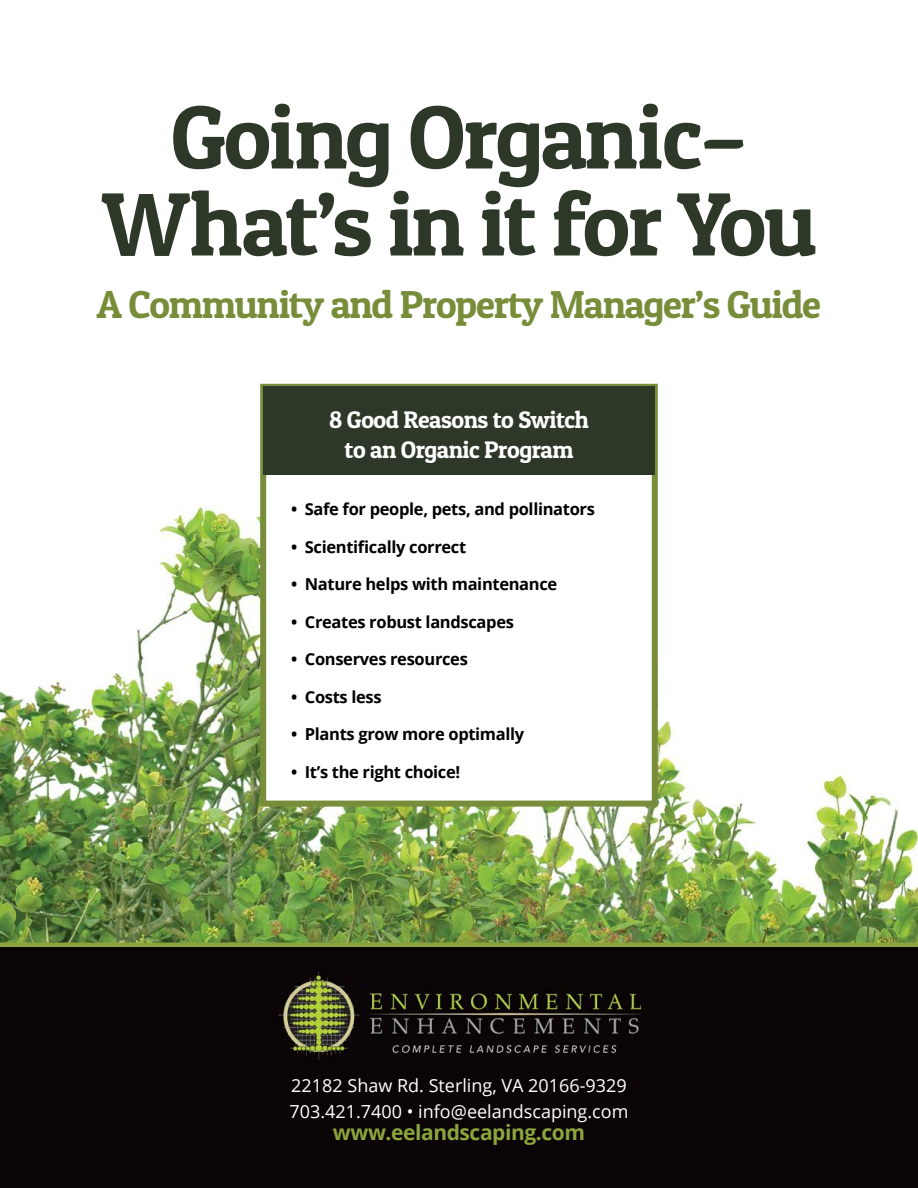
<style>
.page{position:relative;width:918px;height:1188px;background:#fff}
.page>*{position:absolute;margin:0;border:0;box-sizing:border-box;transform-origin:0 0}
.t1{font:90px/87px "Patua One";letter-spacing:-.03em;color:#2e3828;text-align:center}
.t2{font:39px "Patua One";letter-spacing:-.03em;color:#788d39}
.t3{font:24px/30px "Patua One";letter-spacing:-.02em;color:#fff;text-align:center}
.t4{font:700 21px "Open Sans";letter-spacing:-.02em;color:#8ba43c}
.t5{font:18px/25.5px "Open Sans";color:#fff}
.t6{font:700 16.5px "Open Sans";letter-spacing:-.02em;color:#000}
</style>
<div class="page">
<img style="left:0;top:383px;width:918px;height:560px">
<div style="left:260px;top:384px;width:398px;height:423px;background:#fff;border:6px solid #788d39"></div>
<div style="left:0;top:945px;width:918px;height:243px;background:#0a0406"></div>
<hr style="left:0;top:943px;width:918px;height:4px;background:#8ba43c">
<div style="left:263px;top:387px;width:392px;height:88px;background:#2e3828"></div>
<img style="left:278px;top:972px;width:362px;height:88px">
<h1 class="t1" style="left:101px;top:92px;width:717px">Going Organic–<br>What’s in it for You</h1>
<h2 class="t2" style="left:97px;top:281px;width:726px">A Community and Property Manager’s Guide</h2>
<h3 class="t3" style="left:329px;top:404px;width:261px">8 Good Reasons to Switch to an Organic Program</h3>
<p class="t6" style="left:291px;top:498px;width:305px">• Safe for people, pets, and pollinators</p>
<p class="t6" style="left:291px;top:535px;width:176px">• Scientifically correct</p>
<p class="t6" style="left:291px;top:573px;width:268px">• Nature helps with maintenance</p>
<p class="t6" style="left:291px;top:610px;width:224px">• Creates robust landscapes</p>
<p class="t6" style="left:291px;top:648px;width:178px">• Conserves resources</p>
<p class="t6" style="left:291px;top:685px;width:92px">• Costs less</p>
<p class="t6" style="left:291px;top:723px;width:234px">• Plants grow more optimally</p>
<p class="t6" style="left:291px;top:760px;width:170px">• It’s the right choice!</p>
<p class="t5" style="left:290px;top:1072px;width:340px">22182 Shaw Rd. Sterling, VA 20166-9329<br>703.421.7400 • info@eelandscaping.com</p>
<p class="t4" style="left:333px;top:1118px;width:254px">www.eelandscaping.com</p>
</div>
